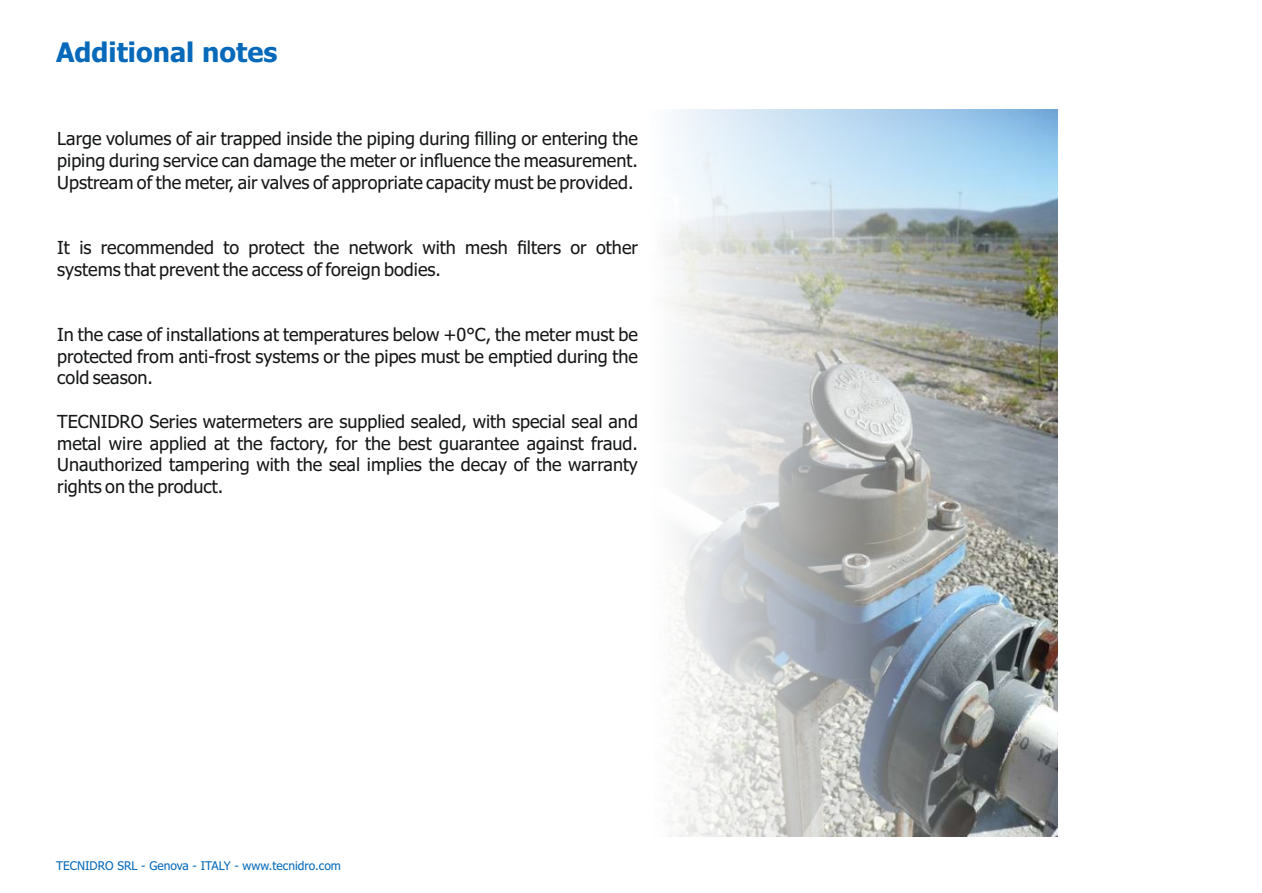
<style>
.page{position:relative;width:1262px;height:893px;background:#fff}
.page>*{position:absolute;margin:0;border:0;box-sizing:border-box;transform-origin:0 0}
.t1{font:700 27px "Tahoma";color:#0669ba}
.t2{font:18px/21.8px "Tahoma";color:#151616;text-align:justify}
.t3{font:12px "Tahoma";color:#0669ba}
</style>
<div class="page">
<img style="left:666px;top:110px;width:391px;height:726px">
<h1 class="t1" style="left:56px;top:42px;width:223px">Additional notes</h1>
<p class="t2" style="left:57px;top:129px;width:582px">Large volumes of air trapped inside the piping during filling or entering the piping during service can damage the meter or influence the measurement.<br>Upstream of the meter, air valves of appropriate capacity must be provided.</p>
<p class="t2" style="left:57px;top:238px;width:582px">It is recommended to protect the network with mesh filters or other systems that prevent the access of foreign bodies.</p>
<p class="t2" style="left:57px;top:325px;width:582px">In the case of installations at temperatures below +0°C, the meter must be protected from anti-frost systems or the pipes must be emptied during the cold season.</p>
<p class="t2" style="left:57px;top:412px;width:582px">TECNIDRO Series watermeters are supplied sealed, with special seal and metal wire applied at the factory, for the best guarantee against fraud.<br>Unauthorized tampering with the seal implies the decay of the warranty rights on the product.</p>
<p class="t3" style="left:56px;top:860px;width:286px">TECNIDRO SRL - Genova - ITALY - www.tecnidro.com</p>
</div>
